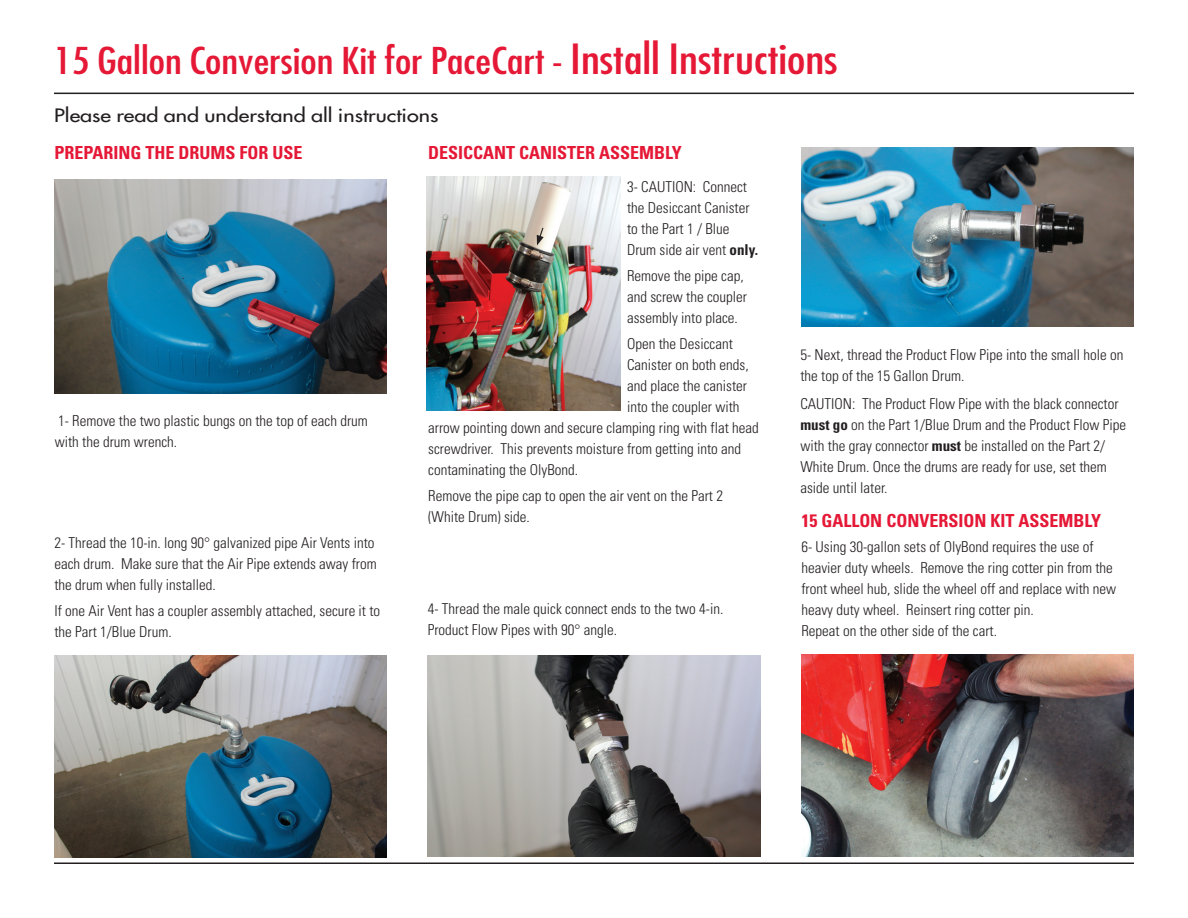
<style>
.page{position:relative;width:1188px;height:918px;background:#fff}
.page>*{position:absolute;margin:0;border:0;box-sizing:border-box;transform-origin:0 0}
.t1{font:condensed 36px "Futura";color:#e51836;scale:1.2 1}
.t2{font:700 condensed 18px "Univers";color:#e51836}
.t3{font:18px "Futura";color:#231f20;scale:1.2 1}
.t4{font:300 condensed 15px/21px "Univers";color:#231f20}
.s1{font-size:40.5px}
.s2{font-weight:700}
</style>
<div class="page">
<hr style="left:54px;top:862px;width:1080px;height:2px;background:#231f20">
<img style="left:55px;top:656px;width:332px;height:201px">
<img style="left:54px;top:179px;width:333px;height:214px">
<img style="left:801px;top:147px;width:333px;height:179px">
<img style="left:801px;top:655px;width:333px;height:201px">
<img style="left:428px;top:656px;width:332px;height:200px">
<img style="left:427px;top:177px;width:193px;height:233px">
<svg style="left:537px;top:226px;width:7px;height:19px"></svg>
<hr style="left:54px;top:93px;width:1080px;height:1px;background:#231f20">
<h1 class="t1" style="left:54px;top:38px;width:655px">15 Gallon Conversion Kit for PaceCart - <span class="s1">Install Instructions</span></h1>
<p class="t3" style="left:54px;top:104px;width:322px">Please read and understand all instructions</p>
<p class="t2" style="left:54px;top:141px;width:250px">PREPARING THE DRUMS FOR USE</p>
<p class="t4" style="left:55px;top:410px;width:315px">1- Remove the two plastic bungs on the top of each drum with the drum wrench.</p>
<p class="t4" style="left:54px;top:532px;width:324px">2- Thread the 10-in. long 90° galvanized pipe Air Vents into each drum. Make sure that the Air Pipe extends away from the drum when fully installed.</p>
<p class="t4" style="left:54px;top:600px;width:327px">If one Air Vent has a coupler assembly attached, secure it to the Part 1/Blue Drum.</p>
<p class="t2" style="left:428px;top:141px;width:255px">DESICCANT CANISTER ASSEMBLY</p>
<p class="t4" style="left:627px;top:176px;width:133px">3- CAUTION: Connect the Desiccant Canister to the Part 1 / Blue<br>Drum side air vent <span class="s2">only.</span></p>
<p class="t4" style="left:627px;top:265px;width:121px">Remove the pipe cap, and screw the coupler assembly into place.</p>
<p class="t4" style="left:627px;top:333px;width:107px">Open the Desiccant</p>
<p class="t4" style="left:627px;top:354px;width:123px">Canister on both ends,</p>
<p class="t4" style="left:627px;top:375px;width:121px">and place the canister</p>
<p class="t4" style="left:627px;top:396px;width:114px">into the coupler with</p>
<p class="t4" style="left:428px;top:417px;width:332px">arrow pointing down and secure clamping ring with flat head</p>
<p class="t4" style="left:428px;top:438px;width:314px">screwdriver. This prevents moisture from getting into and</p>
<p class="t4" style="left:428px;top:459px;width:151px">contaminating the OlyBond.</p>
<p class="t4" style="left:428px;top:485px;width:296px">Remove the pipe cap to open the air vent on the Part 2 (White Drum) side.</p>
<p class="t4" style="left:428px;top:598px;width:297px">4- Thread the male quick connect ends to the two 4-in.<br>Product Flow Pipes with 90° angle.</p>
<p class="t4" style="left:800px;top:344px;width:325px">5- Next, thread the Product Flow Pipe into the small hole on the top of the 15 Gallon Drum.</p>
<p class="t4" style="left:800px;top:393px;width:327px">CAUTION: The Product Flow Pipe with the black connector <span class="s2">must go</span> on the Part 1/Blue Drum and the Product Flow Pipe with the gray connector <span class="s2">must</span> be installed on the Part 2/ White Drum. Once the drums are ready for use, set them aside until later.</p>
<p class="t2" style="left:801px;top:510px;width:301px">15 GALLON CONVERSION KIT ASSEMBLY</p>
<p class="t4" style="left:801px;top:536px;width:316px">6- Using 30-gallon sets of OlyBond requires the use of heavier duty wheels. Remove the ring cotter pin from the front wheel hub, slide the wheel off and replace with new heavy duty wheel. Reinsert ring cotter pin.<br>Repeat on the other side of the cart.</p>
</div>
